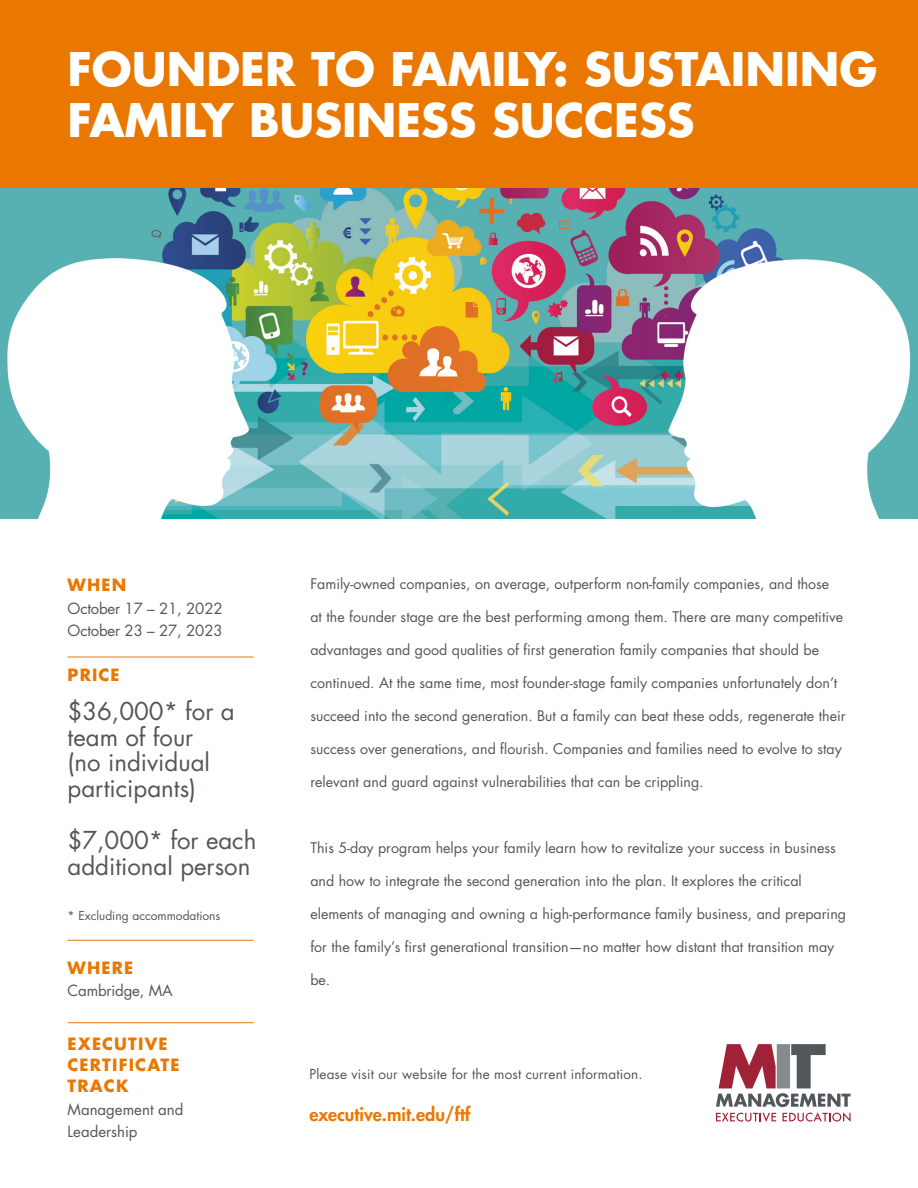
<style>
.page{position:relative;width:918px;height:1188px;background:#fff}
.page>*{position:absolute;margin:0;border:0;box-sizing:border-box;transform-origin:0 0}
.t1{font:700 48px "Futura Std";letter-spacing:.02em;color:#fff}
.t2{font:700 45px/51px "Futura Std";color:#fff}
.t3{font:24px/25.5px "Futura Std";color:#52575a}
.t4{font:800 18px "Futura Std";color:#ea7800}
.t5{font:700 16.5px/21px "Futura Std";letter-spacing:.07em;color:#ea7800}
.t6{font:15px/22.5px "Futura Std";letter-spacing:-.01em;color:#52575a}
.t7{font:14.25px "Futura Std";color:#52575a}
.t8{font:13.5px "Futura Std";letter-spacing:.01em;color:#52575a}
.t9{font:12px "Futura Std";color:#52575a}
</style>
<div class="page">
<svg style="left:716px;top:1044px;width:135px;height:78px"></svg>
<img style="left:0;top:187px;width:918px;height:331px">
<div style="left:0;top:0;width:918px;height:187px;background:#ea7800"></div>
<hr style="left:68px;top:940px;width:186px;height:1px;background:#ea7800">
<hr style="left:68px;top:1022px;width:186px;height:1px;background:#ea7800">
<hr style="left:68px;top:657px;width:186px;height:1px;background:#ea7800">
<h2 class="t2" style="left:68px;top:43px;width:811px">FOUNDER TO FAMILY: SUSTAINING<br>FAMILY BUSINESS SUCCESS</h2>
<h1 class="t1" style="left:340px;top:76px;width:426px">THE GOOD JOBS</h1>
<p class="t5" style="left:68px;top:574px;width:60px">WHEN</p>
<p class="t6" style="left:68px;top:597px;width:157px">October 17 – 21, 2022<br>October 23 – 27, 2023</p>
<p class="t5" style="left:68px;top:664px;width:54px">PRICE</p>
<h3 class="t3" style="left:68px;top:699px;width:169px">$36,000* for a team of four<br>(no individual participants)</h3>
<h3 class="t3" style="left:68px;top:828px;width:190px">$7,000* for each additional person</h3>
<p class="t9" style="left:68px;top:908px;width:154px">* Excluding accommodations</p>
<p class="t5" style="left:68px;top:957px;width:67px">WHERE</p>
<p class="t6" style="left:68px;top:980px;width:107px">Cambridge, MA</p>
<p class="t5" style="left:68px;top:1033px;width:113px">EXECUTIVE<br>CERTIFICATE<br>TRACK</p>
<p class="t6" style="left:68px;top:1098px;width:117px">Management and<br>Leadership</p>
<p class="t7" style="left:310px;top:575px;width:521px">Family-owned companies, on average, outperform non-family companies, and those</p>
<p class="t7" style="left:310px;top:608px;width:534px">at the founder stage are the best performing among them. There are many competitive</p>
<p class="t7" style="left:310px;top:641px;width:510px">advantages and good qualities of first generation family companies that should be</p>
<p class="t7" style="left:310px;top:674px;width:528px">continued. At the same time, most founder-stage family companies unfortunately don’t</p>
<p class="t7" style="left:310px;top:707px;width:537px">succeed into the second generation. But a family can beat these odds, regenerate their</p>
<p class="t7" style="left:310px;top:740px;width:533px">success over generations, and flourish. Companies and families need to evolve to stay</p>
<p class="t7" style="left:310px;top:773px;width:395px">relevant and guard against vulnerabilities that can be crippling.</p>
<p class="t7" style="left:310px;top:839px;width:527px">This 5-day program helps your family learn how to revitalize your success in business</p>
<p class="t7" style="left:310px;top:872px;width:493px">and how to integrate the second generation into the plan. It explores the critical</p>
<p class="t7" style="left:310px;top:905px;width:537px">elements of managing and owning a high-performance family business, and preparing</p>
<p class="t7" style="left:310px;top:938px;width:526px">for the family’s first generational transition—no matter how distant that transition may</p>
<p class="t7" style="left:310px;top:971px;width:22px">be.</p>
<p class="t8" style="left:309px;top:1065px;width:335px">Please visit our website for the most current information.</p>
<p class="t4" style="left:309px;top:1103px;width:163px">executive.mit.edu/ftf</p>
</div>
